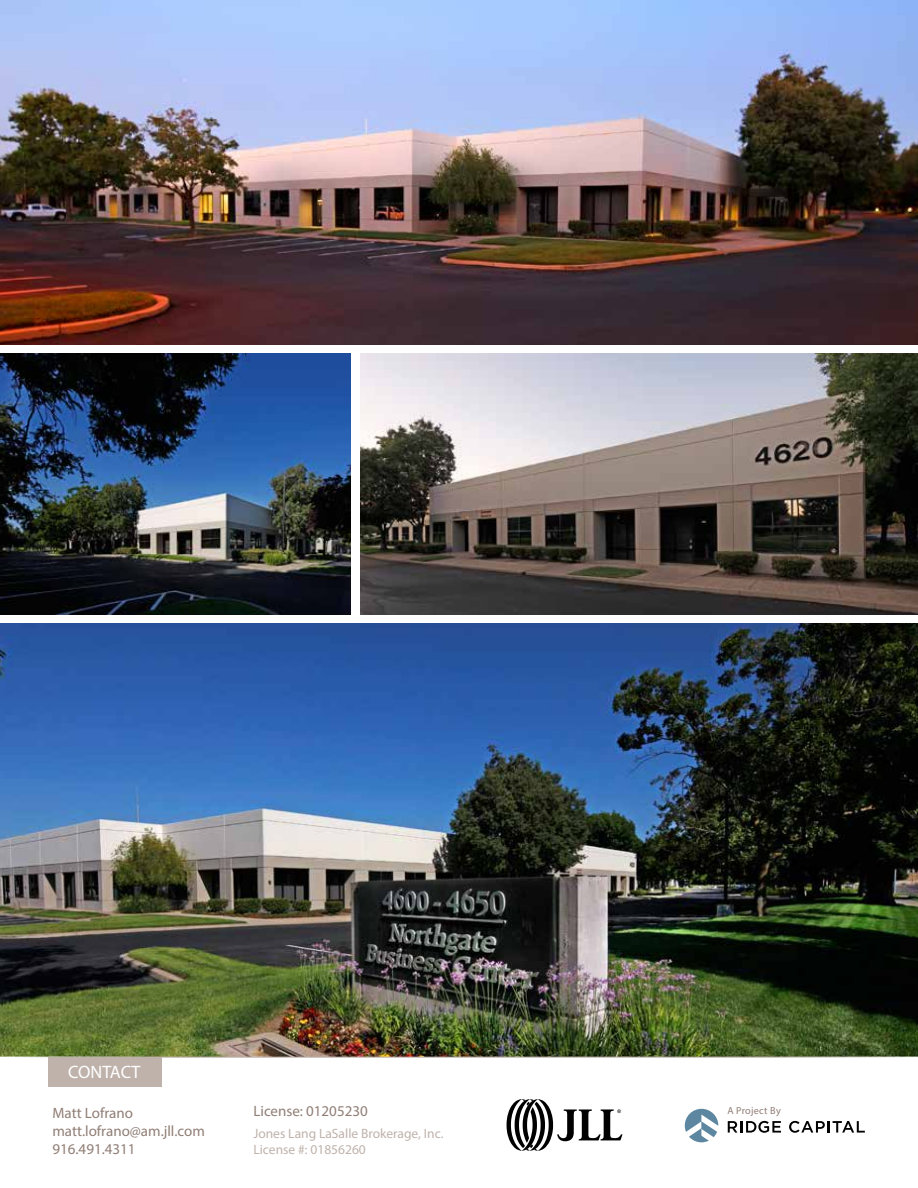
<style>
.page{position:relative;width:918px;height:1188px;background:#fff}
.page>*{position:absolute;margin:0;border:0;box-sizing:border-box;transform-origin:0 0}
.t1{font:18px "Myriad Pro";letter-spacing:-.01em;color:#fff}
.t2{font:15px/18px "Myriad Pro";color:#907e75}
.t3{font:13.5px/16.2px "Myriad Pro";color:#bfb2ab}
.t4{font:10.2px "Myriad Pro";letter-spacing:.025em;color:#907e75}
</style>
<div class="page">
<svg style="left:685px;top:1109px;width:33px;height:33px"></svg>
<svg style="left:728px;top:1121px;width:53px;height:12px"></svg>
<svg style="left:789px;top:1121px;width:76px;height:12px"></svg>
<img style="left:0;top:354px;width:351px;height:260px">
<img style="left:360px;top:354px;width:558px;height:260px">
<img style="left:0;top:623px;width:918px;height:434px">
<img style="left:0;top:0;width:918px;height:345px">
<div style="left:49px;top:1058px;width:113px;height:29px;background:#bfb2ab"></div>
<svg style="left:507px;top:1099px;width:115px;height:52px"></svg>
<p class="t1" style="left:68px;top:1061px;width:74px">CONTACT</p>
<p class="t2" style="left:52px;top:1104px;width:154px">Matt Lofrano matt.lofrano@am.jll.com<br>916.491.4311</p>
<p class="t2" style="left:253px;top:1102px;width:116px">License: 01205230</p>
<p class="t3" style="left:253px;top:1125px;width:192px">Jones Lang LaSalle Brokerage, Inc.<br>License #: 01856260</p>
<p class="t4" style="left:727px;top:1104px;width:55px">A Project By</p>
</div>
